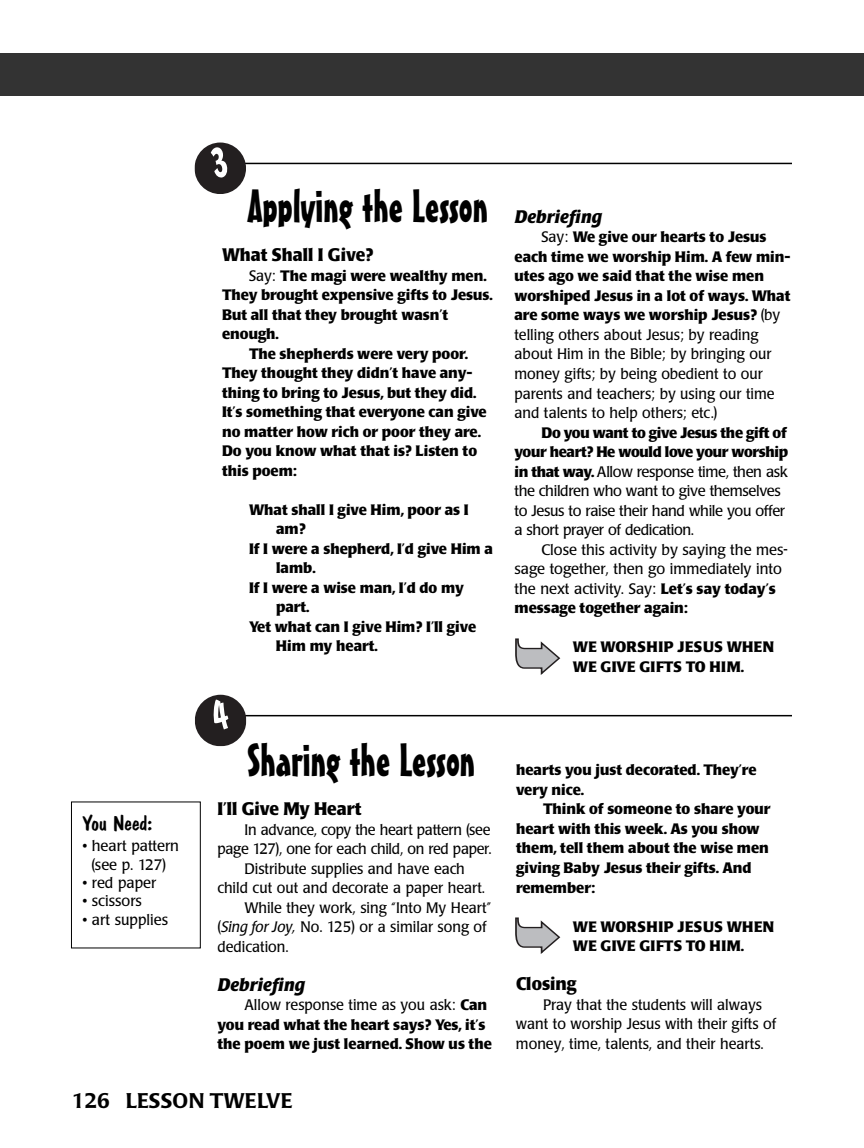
<style>
.page{position:relative;width:864px;height:1148px;background:#fff}
.page>*{position:absolute;margin:0;border:0;box-sizing:border-box;transform-origin:0 0}
.t1{font:45px "Mister Earl BT";color:#000}
.t2{font:500 21px "Poppl Laudatio";color:#000}
.t3{font:21px "Dom Casual D";color:#000;scale:1.05 1}
.t4{font:700 18px "Poppl Laudatio";color:#000;scale:.95 1}
.t5{font:italic 700 18px "Poppl Laudatio";color:#000}
.t6{font:700 15px/19.5px "Poppl Laudatio";color:#000}
.t7{font:15px/19.5px "Poppl Laudatio";color:#000;scale:.95 1}
.t8{font:15px/19.5px "Poppl Laudatio";letter-spacing:-.025em;color:#000}
.t9{font:15px/19.5px "Poppl Laudatio";color:#000}
.t10{font:700 15px/19.5px "Poppl Laudatio";letter-spacing:.02em;color:#000}
.t11{font:15px "Poppl Laudatio";letter-spacing:-.02em;color:#000;scale:.95 1}
.s1{font-weight:400}
.s2{font-weight:700}
.s3{font-style:italic}
</style>
<div class="page">
<div style="left:0;top:53px;width:864px;height:43px;background:#333"></div>
<hr style="left:244px;top:163px;width:548px;height:1px;background:#000">
<svg style="left:515px;top:638px;width:45px;height:37px"></svg>
<hr style="left:244px;top:715px;width:548px;height:1px;background:#000">
<svg style="left:515px;top:917px;width:45px;height:37px"></svg>
<div style="left:71px;top:801px;width:130px;height:147px;border:1px solid #000"></div>
<svg style="left:195px;top:142px;width:51px;height:52px"></svg>
<svg style="left:195px;top:694px;width:51px;height:52px"></svg>
<h1 class="t1" style="left:248px;top:190px;width:242px">Applying the Lesson</h1>
<p class="t4" style="left:222px;top:248px;width:161px">What Shall I Give?</p>
<p class="t6" style="left:249px;top:267px;width:239px"><span class="s1">Say:</span> The magi were wealthy men.</p>
<p class="t6" style="left:222px;top:287px;width:272px">They brought expensive gifts to Jesus.</p>
<p class="t6" style="left:222px;top:306px;width:228px">But all that they brought wasn’t</p>
<p class="t6" style="left:222px;top:326px;width:58px">enough.</p>
<p class="t6" style="left:249px;top:345px;width:220px">The shepherds were very poor.</p>
<p class="t6" style="left:222px;top:365px;width:252px">They thought they didn’t have any-</p>
<p class="t6" style="left:222px;top:384px;width:256px">thing to bring to Jesus, but they did.</p>
<p class="t6" style="left:222px;top:404px;width:266px">It’s something that everyone can give</p>
<p class="t6" style="left:222px;top:423px;width:260px">no matter how rich or poor they are.</p>
<p class="t6" style="left:222px;top:443px;width:257px">Do you know what that is? Listen to</p>
<p class="t6" style="left:222px;top:462px;width:76px">this poem:</p>
<p class="t6" style="left:249px;top:501px;width:221px">What shall I give Him, poor as I</p>
<p class="t6" style="left:276px;top:521px;width:31px">am?</p>
<p class="t6" style="left:249px;top:540px;width:245px">If I were a shepherd, I’d give Him a</p>
<p class="t6" style="left:276px;top:560px;width:41px">lamb.</p>
<p class="t6" style="left:249px;top:579px;width:216px">If I were a wise man, I’d do my</p>
<p class="t6" style="left:276px;top:599px;width:35px">part.</p>
<p class="t6" style="left:249px;top:618px;width:229px">Yet what can I give Him? I’ll give</p>
<p class="t6" style="left:276px;top:638px;width:103px">Him my heart.</p>
<p class="t5" style="left:514px;top:210px;width:89px">Debriefing</p>
<p class="t7" style="left:514px;top:229px;width:292px;text-indent:27px">Say: <span class="s2">We give our hearts to Jesus each time we worship Him. A few min&shy;utes ago we said that the wise men worshiped Jesus in a lot of ways. What are some ways we worship Jesus?</span> (by telling others about Jesus; by reading about Him in the Bible; by bringing our money gifts; by being obedient to our parents and teachers; by using our time and talents to help others; etc.)</p>
<p class="t8" style="left:514px;top:424px;width:275px;text-indent:27px"><span class="s2">Do you want to give Jesus the gift of your heart? He would love your worship in that way.</span> Allow response time, then ask the children who want to give themselves to Jesus to raise their hand while you offer a short prayer of dedication.</p>
<p class="t9" style="left:514px;top:541px;width:275px;text-indent:27px">Close this activity by saying the mes&shy;sage together, then go immediately into the next activity. Say: <span class="s2">Let’s say today’s message together again:</span></p>
<p class="t10" style="left:573px;top:639px;width:203px">WE WORSHIP JESUS WHEN<br>WE GIVE GIFTS TO HIM.</p>
<h2 class="t3" style="left:82px;top:810px;width:68px">You Need:</h2>
<p class="t9" style="left:82px;top:838px;width:98px;line-height:18.3px;text-align:center">• heart pattern (see p. 127)</p>
<p class="t9" style="left:82px;top:874px;width:75px">• red paper</p>
<p class="t9" style="left:82px;top:892px;width:61px">• scissors</p>
<p class="t9" style="left:82px;top:911px;width:87px">• art supplies</p>
<h1 class="t1" style="left:247px;top:743px;width:230px">Sharing the Lesson</h1>
<p class="t4" style="left:217px;top:801px;width:153px">I’ll Give My Heart</p>
<p class="t11" style="left:244px;top:823px;width:260px">In advance, copy the heart pattern (see</p>
<p class="t11" style="left:217px;top:843px;width:290px">page 127), one for each child, on red paper.</p>
<p class="t7" style="left:244px;top:860px;width:234px">Distribute supplies and have each</p>
<p class="t7" style="left:217px;top:879px;width:283px">child cut out and decorate a paper heart.</p>
<p class="t7" style="left:244px;top:899px;width:261px">While they work, sing “Into My Heart”</p>
<p class="t7" style="left:217px;top:918px;width:285px">(<span class="s3">Sing for Joy,</span> No. 125) or a similar song of</p>
<p class="t7" style="left:217px;top:938px;width:76px">dedication.</p>
<p class="t5" style="left:217px;top:977px;width:89px">Debriefing</p>
<p class="t6" style="left:217px;top:996px;width:276px;text-indent:27px"><span class="s1">Allow response time as you ask:</span> Can you read what the heart says? Yes, it’s the poem we just learned. Show us the</p>
<h2 class="t2" style="left:72px;top:1092px;width:222px">126 LESSON TWELVE</h2>
<p class="t6" style="left:516px;top:762px;width:242px">hearts you just decorated. They’re very nice.</p>
<p class="t6" style="left:516px;top:801px;width:256px;text-indent:27px">Think of someone to share your heart with this week. As you show them, tell them about the wise men giving Baby Jesus their gifts. And remember:</p>
<p class="t10" style="left:573px;top:918px;width:203px">WE WORSHIP JESUS WHEN<br>WE GIVE GIFTS TO HIM.</p>
<p class="t4" style="left:516px;top:976px;width:65px">Closing</p>
<p class="t7" style="left:516px;top:996px;width:276px;text-indent:27px">Pray that the students will always want to worship Jesus with their gifts of money, time, talents, and their hearts.</p>
</div>
